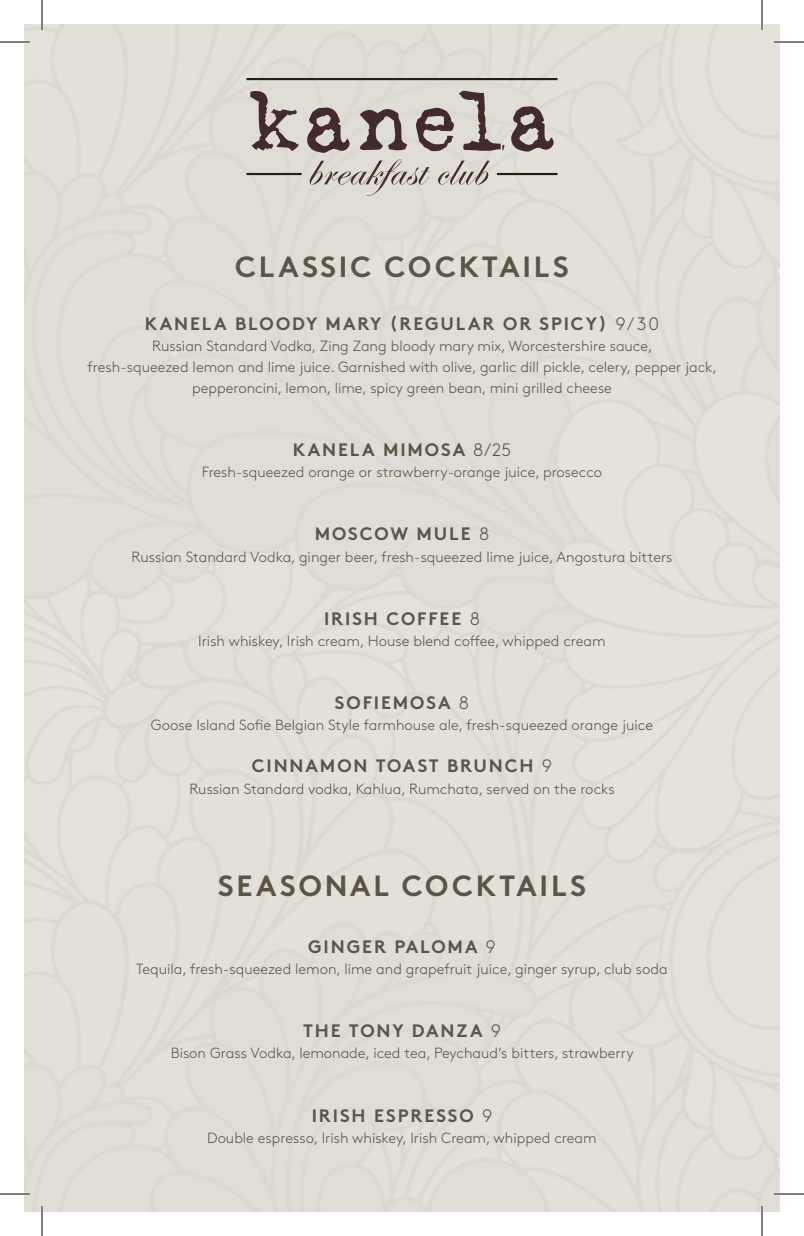
<style>
.page{position:relative;width:804px;height:1236px;background:#fff}
.page>*{position:absolute;margin:0;border:0;box-sizing:border-box;transform-origin:0 0}
.t1{font:700 29.2px "Brown";letter-spacing:.095em;color:#5c5446}
.t2{font:700 18px "Brown";letter-spacing:.105em;color:#5c5446}
.t3{font:300 14.8px/21px "Brown";color:#5c5446;text-align:center}
.s1{font-weight:300}
</style>
<div class="page">
<div style="left:24px;top:24px;width:756px;height:1188px;background:#e2e0d7"></div>
<svg style="left:250px;top:91px;width:49px;height:60px"></svg>
<svg style="left:307px;top:107px;width:43px;height:46px"></svg>
<svg style="left:360px;top:109px;width:47px;height:42px"></svg>
<svg style="left:416px;top:91px;width:138px;height:61px"></svg>
<hr style="left:246px;top:173px;width:56px;height:2px;background:#211d1e">
<hr style="left:497px;top:173px;width:61px;height:2px;background:#211d1e">
<hr style="left:246px;top:78px;width:312px;height:2px;background:#211d1e">
<svg style="left:310px;top:159px;width:120px;height:37px"></svg>
<svg style="left:438px;top:160px;width:52px;height:25px"></svg>
<hr style="left:0;top:41px;width:30px;height:2px;background:#fff">
<hr style="left:774px;top:41px;width:30px;height:2px;background:#fff">
<hr style="left:0;top:1193px;width:30px;height:2px;background:#fff">
<hr style="left:774px;top:1193px;width:30px;height:2px;background:#fff">
<hr style="left:41px;top:0;width:2px;height:30px;background:#fff">
<hr style="left:41px;top:1206px;width:2px;height:30px;background:#fff">
<hr style="left:761px;top:0;width:2px;height:30px;background:#fff">
<hr style="left:761px;top:1206px;width:2px;height:30px;background:#fff">
<hr style="left:0;top:42px;width:30px;height:1px;background:#000">
<hr style="left:774px;top:42px;width:30px;height:1px;background:#000">
<hr style="left:0;top:1194px;width:30px;height:1px;background:#000">
<hr style="left:774px;top:1194px;width:30px;height:1px;background:#000">
<hr style="left:42px;top:0;width:1px;height:30px;background:#000">
<hr style="left:42px;top:1206px;width:1px;height:30px;background:#000">
<hr style="left:762px;top:0;width:1px;height:30px;background:#000">
<hr style="left:762px;top:1206px;width:1px;height:30px;background:#000">
<p class="t1" style="left:235px;top:243px;width:335px">CLASSIC COCKTAILS</p>
<p class="t2" style="left:145px;top:309px;width:516px">KANELA BLOODY MARY (REGULAR OR SPICY) <span class="s1">9/30</span></p>
<p class="t3" style="left:152px;top:334px;width:502px">Russian Standard Vodka, Zing Zang bloody mary mix, Worcestershire sauce,</p>
<p class="t3" style="left:88px;top:355px;width:631px">fresh-squeezed lemon and lime juice. Garnished with olive, garlic dill pickle, celery, pepper jack, pepperoncini, lemon, lime, spicy green bean, mini grilled cheese</p>
<p class="t2" style="left:293px;top:435px;width:220px">KANELA MIMOSA <span class="s1">8/25</span></p>
<p class="t3" style="left:202px;top:460px;width:402px">Fresh-squeezed orange or strawberry-orange juice, prosecco</p>
<p class="t2" style="left:315px;top:520px;width:176px">MOSCOW MULE <span class="s1">8</span></p>
<p class="t3" style="left:131px;top:545px;width:543px">Russian Standard Vodka, ginger beer, fresh-squeezed lime juice, Angostura bitters</p>
<p class="t2" style="left:324px;top:604px;width:158px">IRISH COFFEE <span class="s1">8</span></p>
<p class="t3" style="left:198px;top:629px;width:409px">Irish whiskey, Irish cream, House blend coffee, whipped cream</p>
<p class="t2" style="left:335px;top:688px;width:136px">SOFIEMOSA <span class="s1">8</span></p>
<p class="t3" style="left:151px;top:714px;width:504px">Goose Island Sofie Belgian Style farmhouse ale, fresh-squeezed orange juice</p>
<p class="t2" style="left:252px;top:752px;width:302px">CINNAMON TOAST BRUNCH <span class="s1">9</span></p>
<p class="t3" style="left:189px;top:777px;width:427px">Russian Standard vodka, Kahlua, Rumchata, served on the rocks</p>
<p class="t1" style="left:218px;top:862px;width:370px">SEASONAL COCKTAILS</p>
<p class="t2" style="left:308px;top:932px;width:189px">GINGER PALOMA <span class="s1">9</span></p>
<p class="t3" style="left:136px;top:957px;width:533px">Tequila, fresh-squeezed lemon, lime and grapefruit juice, ginger syrup, club soda</p>
<p class="t2" style="left:303px;top:1017px;width:200px">THE TONY DANZA <span class="s1">9</span></p>
<p class="t3" style="left:171px;top:1042px;width:464px">Bison Grass Vodka, lemonade, iced tea, Peychaud’s bitters, strawberry</p>
<p class="t2" style="left:312px;top:1101px;width:182px">IRISH ESPRESSO <span class="s1">9</span></p>
<p class="t3" style="left:207px;top:1126px;width:391px">Double espresso, Irish whiskey, Irish Cream, whipped cream</p>
</div>
